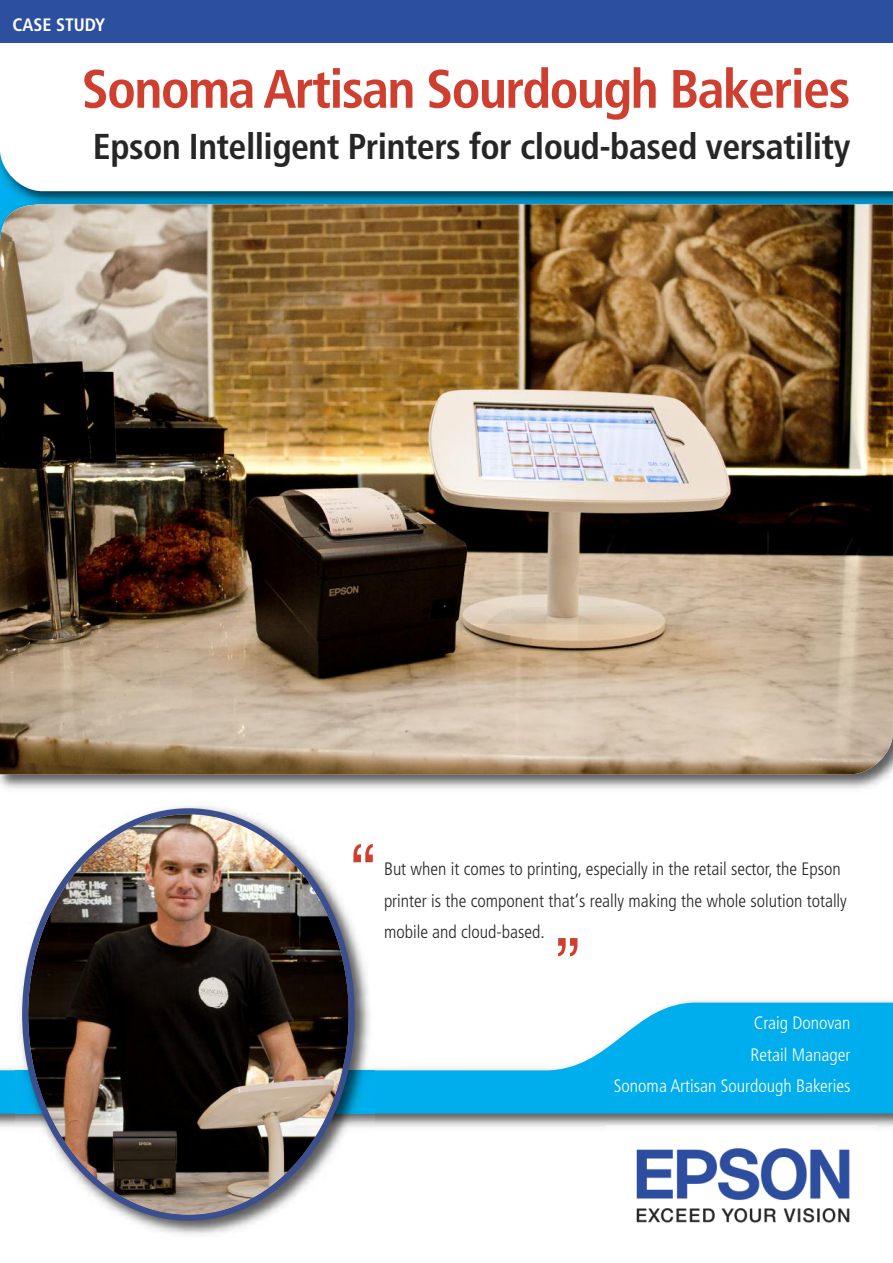
<style>
.page{position:relative;width:893px;height:1263px;background:#fff}
.page>*{position:absolute;margin:0;border:0;box-sizing:border-box;transform-origin:0 0}
.t1{font:72px "Helvetica";color:#cf3f2f}
.t2{font:700 condensed 54px "Frutiger";letter-spacing:-.03em;color:#cf3f2f}
.t3{font:700 condensed 36px "Frutiger";letter-spacing:-.015em;color:#272627}
.t4{font:300 condensed 18px/31.5px "Frutiger";color:#272627}
.t5{font:300 condensed 18px/31.5px "Frutiger";color:#fff;text-align:right}
.t6{font:700 condensed 18px "Frutiger";color:#fff}
</style>
<div class="page">
<img style="left:0;top:191px;width:893px;height:598px">
<div style="left:0;top:0;width:893px;height:43px;background:#2d4f9f"></div>
<img style="left:636px;top:1148px;width:214px;height:75px">
<svg style="left:0;top:1003px;width:893px;height:111px;fill:#00aded"></svg>
<img style="left:0;top:204px;width:893px;height:570px">
<img style="left:16px;top:806px;width:358px;height:429px">
<img style="left:22px;top:808px;width:333px;height:413px">
<p class="t6" style="left:13px;top:17px;width:94px">CASE STUDY</p>
<h2 class="t2" style="left:82px;top:67px;width:770px">Sonoma Artisan Sourdough Bakeries</h2>
<h3 class="t3" style="left:93px;top:132px;width:759px">Epson Intelligent Printers for cloud-based versatility</h3>
<h1 class="t1" style="left:375px;top:866px;width:25px;rotate:-180deg">”</h1>
<p class="t4" style="left:384px;top:854px;width:464px">But when it comes to printing, especially in the retail sector, the Epson printer is the component that’s really making the whole solution totally mobile and cloud-based.</p>
<h1 class="t1" style="left:555px;top:934px;width:25px">”</h1>
<p class="t5" style="left:614px;top:1009px;width:238px">Craig Donovan<br>Retail Manager<br>Sonoma Artisan Sourdough Bakeries</p>
</div>
